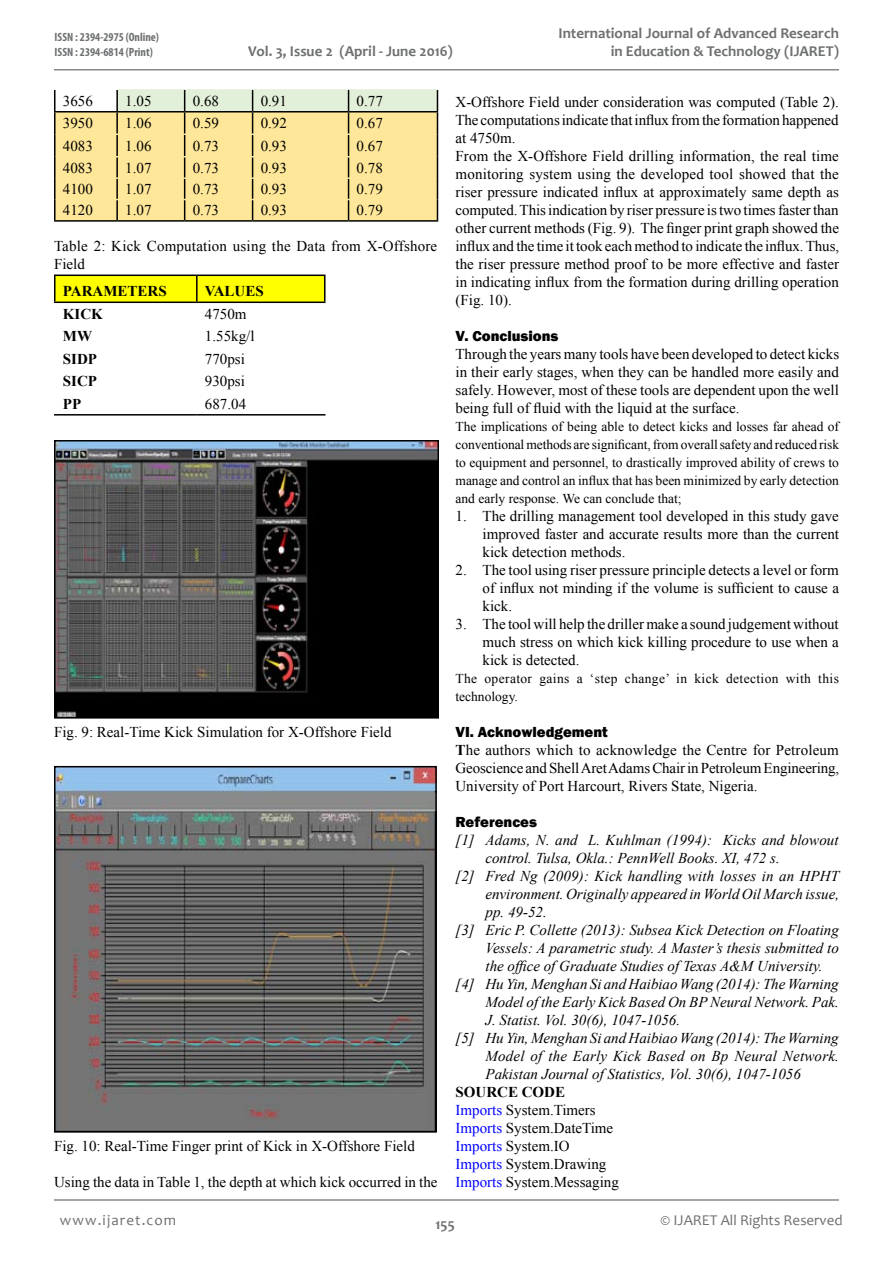
<style>
.page{position:relative;width:893px;height:1263px;background:#fff}
.page>*{position:absolute;margin:0;border:0;box-sizing:border-box;transform-origin:0 0}
.t1{font:15px/18px "Times New Roman";color:#000;text-align:justify}
.t2{font:italic 15px "Times New Roman";color:#000}
.t3{font:700 15px/18px "Candara";color:#6d6f71;text-align:right}
.t4{font:800 15px "Franklin Gothic";color:#000}
.t5{font:700 15px "Times New Roman";color:#000}
.t6{font:15px "Candara";color:#6d6f71}
.t7{font:15px "Candara";letter-spacing:.075em;color:#6d6f71}
.t8{font:13.5px/18px "Times New Roman";color:#000;text-align:justify}
.t9{font:13.5px/18px "Times New Roman";letter-spacing:.03em;color:#000}
.t10{font:700 condensed 12px/14.4px "Myriad Pro";color:#6d6f71}
.s1{font-weight:700}
.s2{color:#00f}
</style>
<div class="page">
<hr style="left:54px;top:69px;width:785px;height:2px;background:#86888b">
<hr style="left:54px;top:1199px;width:785px;height:2px;background:#86888b">
<hr style="left:54px;top:90px;width:2px;height:21px;background:#000">
<hr style="left:54px;top:111px;width:63px;height:2px;background:#000">
<hr style="left:54px;top:113px;width:2px;height:21px;background:#000">
<hr style="left:54px;top:134px;width:2px;height:23px;background:#000">
<hr style="left:54px;top:157px;width:2px;height:21px;background:#000">
<hr style="left:54px;top:178px;width:2px;height:22px;background:#000">
<hr style="left:54px;top:200px;width:2px;height:20px;background:#000">
<svg style="left:55px;top:89px;width:383px;height:131px;background:#f3e19f"></svg>
<hr style="left:54px;top:220px;width:63px;height:2px;background:#000">
<hr style="left:117px;top:220px;width:68px;height:2px;background:#000">
<hr style="left:185px;top:220px;width:68px;height:2px;background:#000">
<hr style="left:253px;top:220px;width:96px;height:2px;background:#000">
<hr style="left:349px;top:220px;width:89px;height:2px;background:#000">
<svg style="left:56px;top:276px;width:268px;height:26px;background:#fafa00"></svg>
<hr style="left:54px;top:275px;width:143px;height:1px;background:#000">
<hr style="left:54px;top:276px;width:2px;height:26px;background:#000">
<hr style="left:197px;top:275px;width:129px;height:1px;background:#000">
<hr style="left:196px;top:276px;width:2px;height:26px;background:#000">
<hr style="left:324px;top:276px;width:2px;height:26px;background:#000">
<hr style="left:54px;top:302px;width:143px;height:1px;background:#000">
<hr style="left:197px;top:302px;width:129px;height:1px;background:#000">
<hr style="left:54px;top:414px;width:143px;height:2px;background:#000">
<hr style="left:197px;top:414px;width:129px;height:2px;background:#000">
<img style="left:57px;top:443px;width:379px;height:273px">
<div style="left:54px;top:440px;width:385px;height:279px;border:2px solid #000"></div>
<img style="left:57px;top:769px;width:377px;height:361px">
<div style="left:54px;top:766px;width:383px;height:367px;border:2px solid #000"></div>
<p class="t10" style="left:55px;top:30px;width:106px">ISSN : 2394-2975 (Online)<br>ISSN : 2394-6814 (Print)</p>
<p class="t3" style="left:248px;top:42px;width:206px">Vol. 3, Issue 2 (April - June 2016)</p>
<p class="t3" style="left:558px;top:24px;width:282px">International Journal of Advanced Research in Education &amp; Technology (IJARET)</p>
<p class="t1" style="left:63px;top:91px;width:31px">3656</p>
<p class="t1" style="left:125px;top:91px;width:28px">1.05</p>
<p class="t1" style="left:193px;top:91px;width:28px">0.68</p>
<p class="t1" style="left:261px;top:91px;width:28px">0.91</p>
<p class="t1" style="left:357px;top:91px;width:28px">0.77</p>
<p class="t1" style="left:63px;top:114px;width:31px">3950</p>
<p class="t1" style="left:125px;top:114px;width:28px">1.06</p>
<p class="t1" style="left:193px;top:114px;width:28px">0.59</p>
<p class="t1" style="left:261px;top:114px;width:28px">0.92</p>
<p class="t1" style="left:357px;top:114px;width:28px">0.67</p>
<p class="t1" style="left:63px;top:136px;width:31px">4083</p>
<p class="t1" style="left:125px;top:136px;width:28px">1.06</p>
<p class="t1" style="left:193px;top:136px;width:28px">0.73</p>
<p class="t1" style="left:261px;top:136px;width:28px">0.93</p>
<p class="t1" style="left:357px;top:136px;width:28px">0.67</p>
<p class="t1" style="left:63px;top:158px;width:31px">4083</p>
<p class="t1" style="left:125px;top:158px;width:28px">1.07</p>
<p class="t1" style="left:193px;top:158px;width:28px">0.73</p>
<p class="t1" style="left:261px;top:158px;width:28px">0.93</p>
<p class="t1" style="left:357px;top:158px;width:28px">0.78</p>
<p class="t1" style="left:63px;top:180px;width:31px">4100</p>
<p class="t1" style="left:125px;top:180px;width:28px">1.07</p>
<p class="t1" style="left:193px;top:180px;width:28px">0.73</p>
<p class="t1" style="left:261px;top:180px;width:28px">0.93</p>
<p class="t1" style="left:357px;top:180px;width:28px">0.79</p>
<p class="t1" style="left:63px;top:201px;width:31px">4120</p>
<p class="t1" style="left:125px;top:201px;width:28px">1.07</p>
<p class="t1" style="left:193px;top:201px;width:28px">0.73</p>
<p class="t1" style="left:261px;top:201px;width:28px">0.93</p>
<p class="t1" style="left:357px;top:201px;width:28px">0.79</p>
<p class="t1" style="left:54px;top:236px;width:385px">Table 2: Kick Computation using the Data from X-Offshore<br>Field</p>
<p class="t5" style="left:63px;top:281px;width:105px">PARAMETERS</p>
<p class="t5" style="left:205px;top:281px;width:60px">VALUES</p>
<p class="t5" style="left:63px;top:303px;width:42px">KICK</p>
<p class="t1" style="left:205px;top:305px;width:43px">4750m</p>
<p class="t5" style="left:63px;top:326px;width:31px">MW</p>
<p class="t1" style="left:205px;top:327px;width:51px">1.55kg/l</p>
<p class="t5" style="left:63px;top:348px;width:36px">SIDP</p>
<p class="t1" style="left:205px;top:350px;width:42px">770psi</p>
<p class="t5" style="left:63px;top:371px;width:36px">SICP</p>
<p class="t1" style="left:205px;top:372px;width:42px">930psi</p>
<p class="t5" style="left:63px;top:393px;width:20px">PP</p>
<p class="t1" style="left:205px;top:395px;width:43px">687.04</p>
<p class="t1" style="left:54px;top:722px;width:339px">Fig. 9: Real-Time Kick Simulation for X-Offshore Field</p>
<p class="t1" style="left:54px;top:1136px;width:362px">Fig. 10: Real-Time Finger print of Kick in X-Offshore Field</p>
<p class="t1" style="left:54px;top:1172px;width:385px">Using the data in Table 1, the depth at which kick occurred in the</p>
<p class="t1" style="left:455px;top:92px;width:385px;text-align:left">X-Offshore Field under consideration was computed (Table 2).<br>The computations indicate that influx from the formation happened at 4750m.<br>From the X-Offshore Field drilling information, the real time monitoring system using the developed tool showed that the riser pressure indicated influx at approximately same depth as computed. This indication by riser pressure is two times faster than other current methods (Fig. 9). The finger print graph showed the influx and the time it took each method to indicate the influx. Thus, the riser pressure method proof to be more effective and faster in indicating influx from the formation during drilling operation (Fig. 10).</p>
<p class="t4" style="left:455px;top:326px;width:105px">V. Conclusions</p>
<p class="t1" style="left:455px;top:344px;width:385px">Through the years many tools have been developed to detect kicks in their early stages, when they can be handled more easily and safely. However, most of these tools are dependent upon the well being full of fluid with the liquid at the surface.</p>
<p class="t8" style="left:455px;top:417px;width:385px">The implications of being able to detect kicks and losses far ahead of conventional methods are significant, from overall safety and reduced risk to equipment and personnel, to drastically improved ability of crews to manage and control an influx that has been minimized by early detection and early response. We can conclude that;</p>
<p class="t1" style="left:482px;top:506px;width:358px;text-indent:-27px">1. The drilling management tool developed in this study gave improved faster and accurate results more than the current kick detection methods.</p>
<p class="t1" style="left:482px;top:560px;width:358px;text-indent:-27px">2. The tool using riser pressure principle detects a level or form of influx not minding if the volume is sufficient to cause a kick.</p>
<p class="t1" style="left:482px;top:614px;width:358px;text-indent:-27px">3. The tool will help the driller make a sound judgement without much stress on which kick killing procedure to use when a kick is detected.</p>
<p class="t9" style="left:455px;top:669px;width:385px">The operator gains a ‘step change’ in kick detection with this technology.</p>
<p class="t4" style="left:455px;top:722px;width:154px">VI. Acknowledgement</p>
<p class="t1" style="left:455px;top:740px;width:385px"><span class="s1">T</span>he authors which to acknowledge the Centre for Petroleum Geoscience and Shell Aret Adams Chair in Petroleum Engineering, University of Port Harcourt, Rivers State, Nigeria.</p>
<p class="t4" style="left:455px;top:812px;width:83px">References</p>
<p class="t2" style="left:455px;top:829px;width:385px">[1] Adams, N. and L. Kuhlman (1994): Kicks and blowout</p>
<p class="t2" style="left:485px;top:847px;width:296px">control. Tulsa, Okla.: PennWell Books. XI, 472 s.</p>
<p class="t2" style="left:455px;top:865px;width:385px">[2] Fred Ng (2009): Kick handling with losses in an HPHT</p>
<p class="t2" style="left:485px;top:883px;width:355px">environment. Originally appeared in World Oil March issue,</p>
<p class="t2" style="left:485px;top:901px;width:63px">pp. 49-52.</p>
<p class="t2" style="left:455px;top:919px;width:385px">[3] Eric P. Collette (2013): Subsea Kick Detection on Floating</p>
<p class="t2" style="left:485px;top:937px;width:355px">Vessels: A parametric study. A Master’s thesis submitted to</p>
<p class="t2" style="left:485px;top:955px;width:339px">the office of Graduate Studies of Texas A&amp;M University.</p>
<p class="t2" style="left:455px;top:973px;width:385px">[4] Hu Yin, Menghan Si and Haibiao Wang (2014): The Warning</p>
<p class="t2" style="left:485px;top:991px;width:355px">Model of the Early Kick Based On BP Neural Network. Pak.</p>
<p class="t2" style="left:485px;top:1009px;width:196px">J. Statist. Vol. 30(6), 1047-1056.</p>
<p class="t2" style="left:455px;top:1027px;width:385px">[5] Hu Yin, Menghan Si and Haibiao Wang (2014): The Warning</p>
<p class="t2" style="left:485px;top:1045px;width:355px">Model of the Early Kick Based on Bp Neural Network.</p>
<p class="t2" style="left:485px;top:1063px;width:317px">Pakistan Journal of Statistics, Vol. 30(6), 1047-1056</p>
<p class="t1" style="left:455px;top:1082px;width:165px;text-align:left"><span class="s1">SOURCE CODE<br></span><span class="s2">Imports</span> System.Timers<br><span class="s2">Imports</span> System.DateTime<br><span class="s2">Imports</span> System.IO<br><span class="s2">Imports</span> System.Drawing<br><span class="s2">Imports</span> System.Messaging</p>
<p class="t7" style="left:60px;top:1210px;width:118px">www.ijaret.com</p>
<p class="t6" style="left:661px;top:1210px;width:184px">© IJARET All Rights Reserved</p>
<p class="t3" style="left:436px;top:1215px;width:21px">155</p>
</div>
